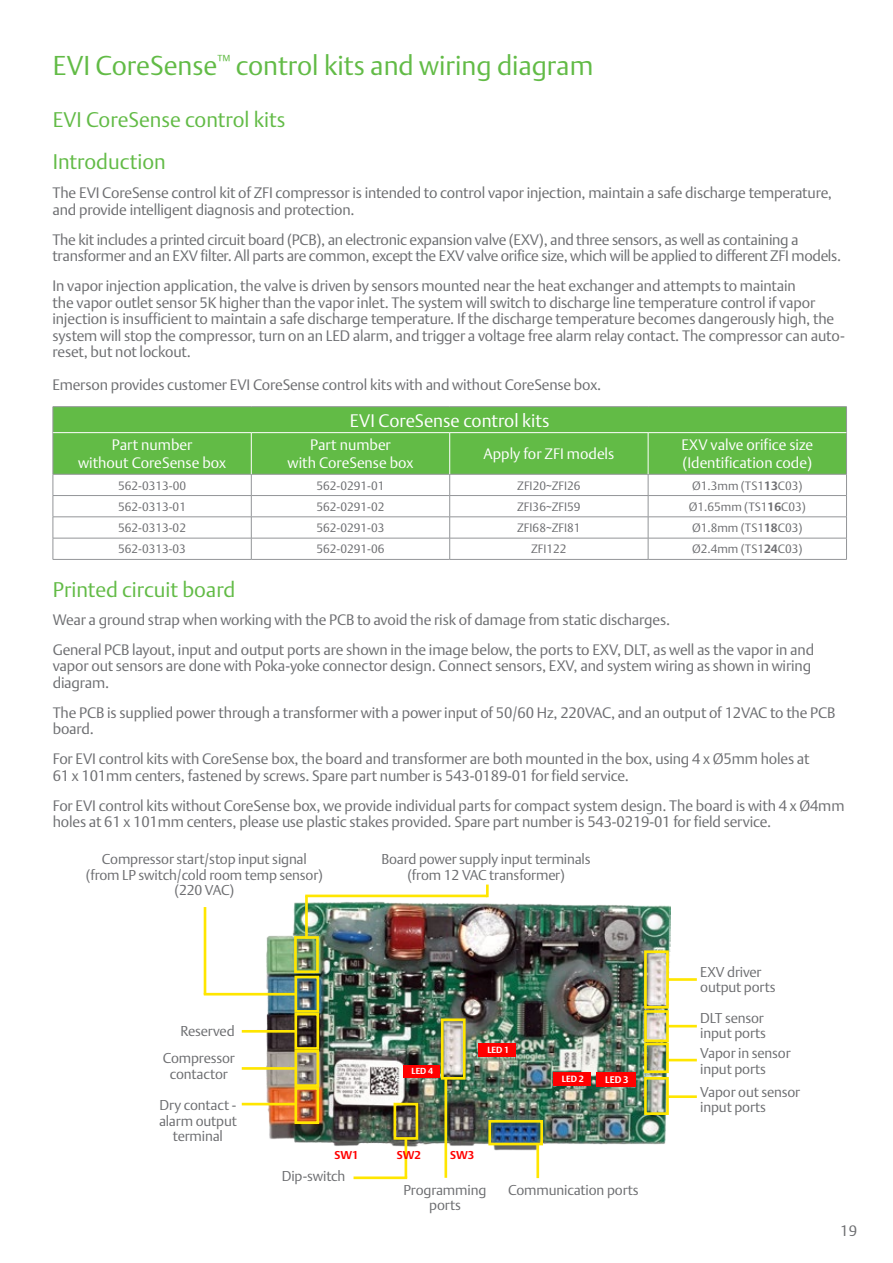
<style>
.page{position:relative;width:893px;height:1263px;background:#fff}
.page>*{position:absolute;margin:0;border:0;box-sizing:border-box;transform-origin:0 0}
.t1{font:300 27px "DTL Argo T";color:#62bb46}
.t2{font:300 21px/42px "DTL Argo T";color:#62bb46}
.t3{font:300 18px "DTL Argo T";color:#fff}
.t4{font:300 15px/16.5px "DTL Argo T";letter-spacing:-.01em;color:#6d6e71}
.t5{font:300 15px/18px "DTL Argo T";color:#fff;text-align:center}
.t6{font:300 15px "DTL Argo T";color:#6d6e71}
.t7{font:300 14.1px/15.6px "DTL Argo T";letter-spacing:-.01em;color:#6d6e71;text-align:center}
.t8{font:300 12px "DTL Argo T";color:#6d6e71}
.t9{font:700 11.25px "DTL Argo T";color:#f00}
.t10{font:700 9.45px "DTL Argo T";color:#fff}
.t11{font:700 8.85px "DTL Argo T";color:#fff}
.t12{font:700 8.7px "DTL Argo T";color:#fff}
.s1{font-family:"Arial Narrow";font-weight:400}
.s2{font-weight:700}
</style>
<div class="page">
<div style="left:54px;top:407px;width:792px;height:67px;background:#62bb46"></div>
<hr style="left:53px;top:406px;width:198px;height:1px;background:#939598">
<svg style="left:53px;top:407px;width:1px;height:25px"></svg>
<hr style="left:251px;top:406px;width:199px;height:1px;background:#939598">
<hr style="left:450px;top:406px;width:198px;height:1px;background:#939598">
<hr style="left:648px;top:406px;width:199px;height:1px;background:#939598">
<svg style="left:846px;top:407px;width:1px;height:26px"></svg>
<hr style="left:53px;top:433px;width:1px;height:41px;background:#939598">
<hr style="left:846px;top:433px;width:1px;height:41px;background:#939598">
<hr style="left:53px;top:432px;width:198px;height:1px;background:#fff">
<hr style="left:251px;top:432px;width:199px;height:1px;background:#fff">
<hr style="left:251px;top:433px;width:1px;height:41px;background:#fff">
<hr style="left:450px;top:432px;width:198px;height:1px;background:#fff">
<hr style="left:449px;top:433px;width:1px;height:41px;background:#fff">
<hr style="left:648px;top:432px;width:198px;height:1px;background:#fff">
<hr style="left:648px;top:433px;width:1px;height:41px;background:#fff">
<svg style="left:53px;top:474px;width:794px;height:85px"></svg>
<hr style="left:53px;top:559px;width:198px;height:1px;background:#939598">
<hr style="left:251px;top:559px;width:199px;height:1px;background:#939598">
<hr style="left:450px;top:559px;width:198px;height:1px;background:#939598">
<hr style="left:648px;top:559px;width:199px;height:1px;background:#939598">
<img style="left:254px;top:897px;width:416px;height:258px">
<div style="left:294px;top:936px;width:25px;height:37px;border:3px solid #ffe600"></div>
<div style="left:294px;top:976px;width:25px;height:37px;border:3px solid #ffe600"></div>
<div style="left:294px;top:1013px;width:25px;height:37px;border:3px solid #ffe600"></div>
<div style="left:294px;top:1050px;width:25px;height:37px;border:3px solid #ffe600"></div>
<div style="left:294px;top:1087px;width:25px;height:37px;border:3px solid #ffe600"></div>
<div style="left:394px;top:1103px;width:24px;height:37px;border:3px solid #ffe600"></div>
<div style="left:441px;top:1018px;width:25px;height:61px;border:3px solid #ffe600"></div>
<div style="left:488px;top:1120px;width:55px;height:25px;border:3px solid #ffe600"></div>
<div style="left:644px;top:1010px;width:25px;height:32px;border:3px solid #ffe600"></div>
<div style="left:644px;top:1043px;width:25px;height:30px;border:3px solid #ffe600"></div>
<div style="left:644px;top:950px;width:25px;height:58px;border:3px solid #ffe600"></div>
<hr style="left:667px;top:978px;width:30px;height:3px;background:#ffe600">
<hr style="left:667px;top:1025px;width:30px;height:2px;background:#ffe600">
<hr style="left:667px;top:1095px;width:30px;height:3px;background:#ffe600">
<hr style="left:667px;top:1059px;width:30px;height:2px;background:#ffe600">
<div style="left:644px;top:1077px;width:25px;height:38px;border:3px solid #ffe600"></div>
<hr style="left:242px;top:1103px;width:53px;height:2px;background:#ffe600">
<hr style="left:242px;top:1067px;width:53px;height:3px;background:#ffe600">
<hr style="left:242px;top:1030px;width:53px;height:3px;background:#ffe600">
<hr style="left:204px;top:993px;width:92px;height:2px;background:#ffe600">
<hr style="left:305px;top:896px;width:3px;height:43px;background:#ffe600">
<hr style="left:444px;top:1079px;width:3px;height:99px;background:#ffe600">
<hr style="left:536px;top:1144px;width:3px;height:34px;background:#ffe600">
<hr style="left:405px;top:1138px;width:2px;height:40px;background:#ffe600">
<div style="left:479px;top:1043px;width:37px;height:13px;background:#f00"></div>
<div style="left:553px;top:1072px;width:37px;height:14px;background:#f00"></div>
<div style="left:596px;top:1072px;width:40px;height:14px;background:#f00"></div>
<div style="left:403px;top:1065px;width:36px;height:13px;background:#f00"></div>
<hr style="left:204px;top:907px;width:2px;height:87px;background:#ffe600">
<hr style="left:305px;top:894px;width:182px;height:3px;background:#ffe600">
<svg style="left:486px;top:884px;width:3px;height:13px"></svg>
<hr style="left:353px;top:1176px;width:54px;height:3px;background:#ffe600">
<h1 class="t1" style="left:53px;top:49px;width:542px">EVI CoreSense<sup>™</sup> control kits and wiring diagram</h1>
<h2 class="t2" style="left:53px;top:98px;width:234px">EVI CoreSense control kits<br>Introduction</h2>
<p class="t4" style="left:52px;top:184px;width:781px">The EVI CoreSense control kit of ZFI compressor is intended to control vapor injection, maintain a safe discharge temperature, and provide intelligent diagnosis and protection.</p>
<p class="t4" style="left:52px;top:231px;width:790px">The kit includes a printed circuit board (PCB), an electronic expansion valve (EXV), and three sensors, as well as containing a transformer and an EXV filter. All parts are common, except the EXV valve orifice size, which will be applied to different ZFI models.</p>
<p class="t4" style="left:52px;top:277px;width:794px">In vapor injection application, the valve is driven by sensors mounted near the heat exchanger and attempts to maintain<br>the vapor outlet sensor 5K higher than the vapor inlet. The system will switch to discharge line temperature control if vapor injection is insufficient to maintain a safe discharge temperature. If the discharge temperature becomes dangerously high, the system will stop the compressor, turn on an LED alarm, and trigger a voltage free alarm relay contact. The compressor can auto&shy;reset, but not lockout.</p>
<p class="t4" style="left:52px;top:376px;width:550px">Emerson provides customer EVI CoreSense control kits with and without CoreSense box.</p>
<p class="t3" style="left:350px;top:409px;width:201px">EVI CoreSense control kits</p>
<p class="t5" style="left:78px;top:436px;width:149px">Part number<br>without CoreSense box</p>
<p class="t5" style="left:288px;top:436px;width:127px">Part number<br>with CoreSense box</p>
<p class="t5" style="left:483px;top:445px;width:132px">Apply for ZFI models</p>
<p class="t5" style="left:681px;top:436px;width:133px;text-align:left">EXV valve orifice size (Identification code)</p>
<p class="t8" style="left:118px;top:478px;width:69px">562-0313-00</p>
<p class="t8" style="left:317px;top:478px;width:69px">562-0291-01</p>
<p class="t8" style="left:517px;top:478px;width:65px">ZFI20<span class="s1">~</span>ZFI26</p>
<p class="t8" style="left:692px;top:478px;width:112px">Ø1.3mm (TS1<span class="s2">13</span>C03)</p>
<p class="t8" style="left:118px;top:499px;width:69px">562-0313-01</p>
<p class="t8" style="left:317px;top:499px;width:69px">562-0291-02</p>
<p class="t8" style="left:517px;top:499px;width:65px">ZFI36<span class="s1">~</span>ZFI59</p>
<p class="t8" style="left:689px;top:499px;width:119px">Ø1.65mm (TS1<span class="s2">16</span>C03)</p>
<p class="t8" style="left:118px;top:521px;width:69px">562-0313-02</p>
<p class="t8" style="left:317px;top:521px;width:69px">562-0291-03</p>
<p class="t8" style="left:517px;top:521px;width:65px">ZFI68<span class="s1">~</span>ZFI81</p>
<p class="t8" style="left:692px;top:521px;width:112px">Ø1.8mm (TS1<span class="s2">18</span>C03)</p>
<p class="t8" style="left:118px;top:542px;width:69px">562-0313-03</p>
<p class="t8" style="left:317px;top:542px;width:69px">562-0291-06</p>
<p class="t8" style="left:531px;top:542px;width:37px">ZFI122</p>
<p class="t8" style="left:692px;top:542px;width:112px">Ø2.4mm (TS1<span class="s2">24</span>C03)</p>
<h2 class="t2" style="left:53px;top:569px;width:184px">Printed circuit board</h2>
<p class="t4" style="left:53px;top:604px;width:763px;line-height:30px">Wear a ground strap when working with the PCB to avoid the risk of damage from static discharges.<br>General PCB layout, input and output ports are shown in the image below, the ports to EXV, DLT, as well as the vapor in and</p>
<p class="t4" style="left:53px;top:658px;width:760px">vapor out sensors are done with Poka-yoke connector design. Connect sensors, EXV, and system wiring as shown in wiring diagram.</p>
<p class="t4" style="left:53px;top:704px;width:784px">The PCB is supplied power through a transformer with a power input of 50/60 Hz, 220VAC, and an output of 12VAC to the PCB board.</p>
<p class="t4" style="left:53px;top:751px;width:758px">For EVI control kits with CoreSense box, the board and transformer are both mounted in the box, using 4 x Ø5mm holes at<br>61 x 101mm centers, fastened by screws. Spare part number is 543-0189-01 for field service.</p>
<p class="t4" style="left:53px;top:797px;width:793px">For EVI control kits without CoreSense box, we provide individual parts for compact system design. The board is with 4 x Ø4mm holes at 61 x 101mm centers, please use plastic stakes provided. Spare part number is 543-0219-01 for field service.</p>
<p class="t7" style="left:86px;top:851px;width:239px">Compressor start/stop input signal (from LP switch/cold room temp sensor) (220 VAC)</p>
<p class="t7" style="left:381px;top:851px;width:211px">Board power supply input terminals (from 12 VAC transformer)</p>
<p class="t7" style="left:163px;top:1017px;width:74px;line-height:27.5px;text-align:right">Reserved<br>Compressor</p>
<p class="t7" style="left:170px;top:1066px;width:59px">contactor</p>
<p class="t7" style="left:159px;top:1097px;width:79px">Dry contact - alarm output terminal</p>
<p class="t12" style="left:412px;top:1066px;width:23px">LED 4</p>
<p class="t11" style="left:487px;top:1044px;width:23px">LED 1</p>
<p class="t9" style="left:335px;top:1148px;width:26px">SW1</p>
<p class="t9" style="left:397px;top:1148px;width:26px">SW2</p>
<p class="t9" style="left:450px;top:1148px;width:26px">SW3</p>
<p class="t11" style="left:562px;top:1074px;width:24px">LED 2</p>
<p class="t10" style="left:605px;top:1073px;width:25px">LED 3</p>
<p class="t7" style="left:282px;top:1168px;width:65px">Dip-switch</p>
<p class="t7" style="left:404px;top:1182px;width:84px">Programming ports</p>
<p class="t7" style="left:508px;top:1182px;width:132px">Communication ports</p>
<p class="t7" style="left:700px;top:964px;width:77px;text-align:left">EXV driver output ports</p>
<p class="t7" style="left:700px;top:1010px;width:67px;text-align:left">DLT sensor input ports</p>
<p class="t7" style="left:700px;top:1045px;width:92px;text-align:left">Vapor in sensor input ports</p>
<p class="t7" style="left:700px;top:1084px;width:101px;text-align:left">Vapor out sensor input ports</p>
<p class="t6" style="left:840px;top:1222px;width:18px">19</p>
</div>
